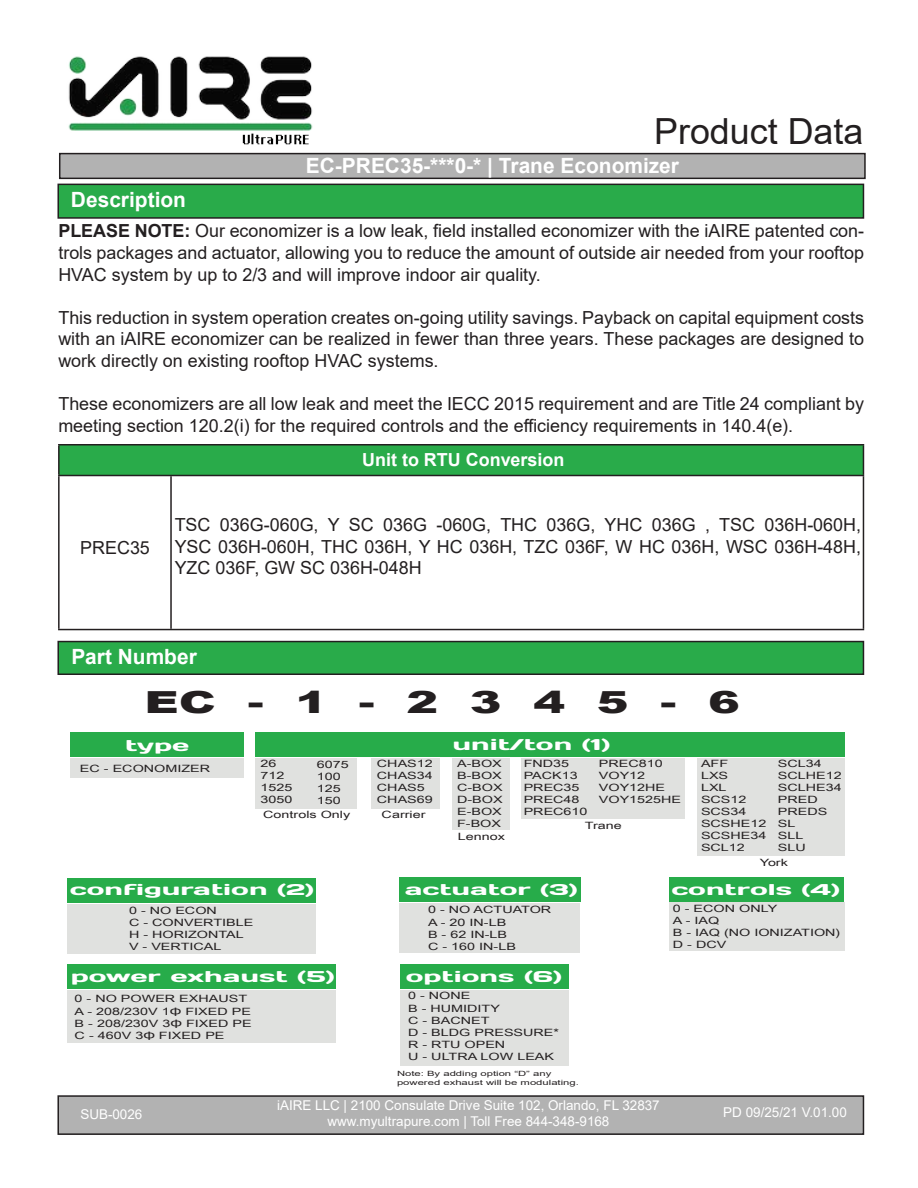
<style>
.page{position:relative;width:918px;height:1188px;background:#fff}
.page>*{position:absolute;margin:0;border:0;box-sizing:border-box;transform-origin:0 0}
.t1{font:36px "Arial";color:#231f20}
.t2{font:900 30.45px "Arial";color:#231f20;scale:1.57 1}
.t3{font:700 21px "Arial";color:#fff}
.t4{font:18px/21.6px "Arial";color:#231f20;text-align:justify}
.t5{font:700 18px "Arial";color:#fff}
.t6{font:15.6px "Days";color:#fff;scale:1.75 1}
.t7{font:13.5px/16.2px "Arial";color:#fff;text-align:center}
.t8{font:10.05px/12px "Arial Narrow";color:#231f20;scale:1.75 1}
.t9{font:7.2px/8.7px "Arial";color:#231f20;scale:1.57 1}
.s1{font-weight:700}
</style>
<div class="page">
<div style="left:71px;top:733px;width:173px;height:24px;background:#27ac4a"></div>
<div style="left:71px;top:759px;width:173px;height:19px;background:#e0e1df"></div>
<div style="left:255px;top:732px;width:590px;height:25px;background:#27ac4a"></div>
<div style="left:371px;top:758px;width:68px;height:50px;background:#e0e1df"></div>
<div style="left:67px;top:878px;width:249px;height:25px;background:#27ac4a"></div>
<div style="left:67px;top:904px;width:249px;height:49px;background:#e0e1df"></div>
<div style="left:399px;top:877px;width:182px;height:25px;background:#27ac4a"></div>
<div style="left:399px;top:903px;width:181px;height:50px;background:#e0e1df"></div>
<div style="left:669px;top:877px;width:175px;height:25px;background:#27ac4a"></div>
<div style="left:669px;top:903px;width:175px;height:48px;background:#e0e1df"></div>
<div style="left:255px;top:758px;width:101px;height:50px;background:#e0e1df"></div>
<div style="left:452px;top:758px;width:57px;height:72px;background:#e0e1df"></div>
<div style="left:521px;top:758px;width:164px;height:60px;background:#e0e1df"></div>
<div style="left:698px;top:758px;width:147px;height:97px;background:#e0e1df"></div>
<div style="left:68px;top:965px;width:268px;height:24px;background:#27ac4a"></div>
<div style="left:67px;top:991px;width:269px;height:52px;background:#e0e1df"></div>
<div style="left:400px;top:964px;width:169px;height:25px;background:#27ac4a"></div>
<div style="left:400px;top:990px;width:169px;height:76px;background:#e0e1df"></div>
<div style="left:58px;top:1096px;width:805px;height:38px;background:#b2b2b2"></div>
<div style="left:57px;top:1095px;width:807px;height:40px;border:1px solid #231f20"></div>
<div style="left:59px;top:445px;width:804px;height:31px;background:#29ab4a"></div>
<hr style="left:58px;top:444px;width:113px;height:1px;background:#231f20">
<hr style="left:58px;top:446px;width:2px;height:29px;background:#231f20">
<hr style="left:171px;top:444px;width:693px;height:1px;background:#231f20">
<svg style="left:863px;top:446px;width:1px;height:29px"></svg>
<hr style="left:58px;top:475px;width:113px;height:1px;background:#231f20">
<hr style="left:58px;top:476px;width:2px;height:153px;background:#231f20">
<hr style="left:171px;top:475px;width:693px;height:1px;background:#231f20">
<hr style="left:170px;top:476px;width:2px;height:153px;background:#231f20">
<hr style="left:863px;top:476px;width:1px;height:153px;background:#231f20">
<hr style="left:58px;top:629px;width:113px;height:1px;background:#231f20">
<hr style="left:171px;top:629px;width:693px;height:1px;background:#231f20">
<img style="left:68px;top:56px;width:245px;height:89px">
<div style="left:60px;top:154px;width:805px;height:24px;background:#b2b2b2"></div>
<div style="left:59px;top:153px;width:807px;height:26px;border:1px solid #231f20"></div>
<div style="left:58px;top:184px;width:805px;height:34px;background:#29ab4a"></div>
<div style="left:57px;top:184px;width:807px;height:35px;border:1px solid #231f20"></div>
<div style="left:58px;top:642px;width:805px;height:32px;background:#29ab4a"></div>
<div style="left:57px;top:641px;width:807px;height:34px;border:1px solid #231f20"></div>
<p class="t3" style="left:71px;top:185px;width:117px">Description</p>
<h1 class="t1" style="left:654px;top:106px;width:211px">Product Data</h1>
<p class="t3" style="left:306px;top:151px;width:375px">EC-PREC35-***0-* | Trane Economizer</p>
<p class="t4" style="left:58px;top:220px;width:807px"><span class="s1">PLEASE NOTE:</span> Our economizer is a low leak, field installed economizer with the iAIRE patented con&shy;trols packages and actuator, allowing you to reduce the amount of outside air needed from your rooftop HVAC system by up to 2/3 and will improve indoor air quality.</p>
<p class="t4" style="left:58px;top:307px;width:807px">This reduction in system operation creates on-going utility savings. Payback on capital equipment costs with an iAIRE economizer can be realized in fewer than three years. These packages are designed to work directly on existing rooftop HVAC systems.</p>
<p class="t4" style="left:58px;top:393px;width:807px">These economizers are all low leak and meet the IECC 2015 requirement and are Title 24 compliant by meeting section 120.2(i) for the required controls and the efficiency requirements in 140.4(e).</p>
<p class="t4" style="left:80px;top:537px;width:71px">PREC35</p>
<p class="t5" style="left:362px;top:447px;width:204px">Unit to RTU Conversion</p>
<p class="t4" style="left:175px;top:514px;width:688px">TSC 036G-060G, Y SC 036G -060G, THC 036G, YHC 036G , TSC 036H-060H, YSC 036H-060H, THC 036H, Y HC 036H, TZC 036F, W HC 036H, WSC 036H-48H, YZC 036F, GW SC 036H-048H</p>
<p class="t3" style="left:71px;top:642px;width:127px">Part Number</p>
<h2 class="t2" style="left:145px;top:680px;width:381px">EC - 1 - 2 3 4 5 - 6</h2>
<p class="t6" style="left:125px;top:735px;width:38px">type</p>
<p class="t6" style="left:452px;top:735px;width:92px">unit/ton (1)</p>
<p class="t8" style="left:80px;top:762px;width:76px">EC - ECONOMIZER</p>
<p class="t8" style="left:261px;top:757px;width:20px">26<br>712<br>1525<br>3050</p>
<p class="t8" style="left:317px;top:758px;width:20px">6075<br>100<br>125<br>150</p>
<p class="t8" style="left:457px;top:757px;width:28px;text-align:justify">A-BOX B-BOX C-BOX D-BOX E-BOX F-BOX</p>
<p class="t8" style="left:524px;top:757px;width:38px">FND35<br>PACK13<br>PREC35<br>PREC48<br>PREC610</p>
<p class="t8" style="left:599px;top:757px;width:49px">PREC810<br>VOY12<br>VOY12HE<br>VOY1525HE</p>
<p class="t8" style="left:701px;top:757px;width:39px">AFF<br>LXS<br>LXL<br>SCS12<br>SCS34<br>SCSHE12<br>SCSHE34<br>SCL12</p>
<p class="t8" style="left:778px;top:757px;width:38px">SCL34<br>SCLHE12<br>SCLHE34<br>PRED<br>PREDS<br>SL<br>SLL<br>SLU</p>
<p class="t8" style="left:377px;top:757px;width:33px">CHAS12<br>CHAS34<br>CHAS5<br>CHAS69</p>
<p class="t8" style="left:263px;top:808px;width:51px">Controls Only</p>
<p class="t8" style="left:382px;top:808px;width:27px">Carrier</p>
<p class="t8" style="left:585px;top:819px;width:23px">Trane</p>
<p class="t8" style="left:458px;top:830px;width:28px">Lennox</p>
<p class="t8" style="left:760px;top:856px;width:18px">York</p>
<p class="t6" style="left:70px;top:880px;width:141px">configuration (2)</p>
<p class="t6" style="left:671px;top:879px;width:98px">controls (4)</p>
<p class="t6" style="left:405px;top:880px;width:100px">actuator (3)</p>
<p class="t8" style="left:129px;top:904px;width:73px">0 - NO ECON<br>C - CONVERTIBLE<br>H - HORIZONTAL<br>V - VERTICAL</p>
<p class="t8" style="left:428px;top:904px;width:72px">0 - NO ACTUATOR<br>A - 20 IN-LB<br>B - 62 IN-LB<br>C - 160 IN-LB</p>
<p class="t6" style="left:71px;top:966px;width:152px">power exhaust (5)</p>
<p class="t8" style="left:75px;top:993px;width:103px">0 - NO POWER EXHAUST<br>A - 208/230V 1Φ FIXED PE<br>B - 208/230V 3Φ FIXED PE<br>C - 460V 3Φ FIXED PE</p>
<p class="t6" style="left:406px;top:967px;width:91px">options (6)</p>
<p class="t8" style="left:408px;top:990px;width:88px">0 - NONE<br>B - HUMIDITY<br>C - BACNET<br>D - BLDG PRESSURE*<br>R - RTU OPEN<br>U - ULTRA LOW LEAK</p>
<p class="t9" style="left:397px;top:1069px;width:117px">Note: By adding option “D” any powered exhaust will be modulating.</p>
<p class="t8" style="left:673px;top:902px;width:97px">0 - ECON ONLY<br>A - IAQ<br>B - IAQ (NO IONIZATION)<br>D - DCV</p>
<p class="t7" style="left:80px;top:1106px;width:64px">SUB-0026</p>
<p class="t7" style="left:277px;top:1097px;width:384px">iAIRE LLC | 2100 Consulate Drive Suite 102, Orlando, FL 32837 www.myultrapure.com | Toll Free 844-348-9168</p>
<p class="t7" style="left:723px;top:1104px;width:125px">PD 09/25/21 V.01.00</p>
</div>
